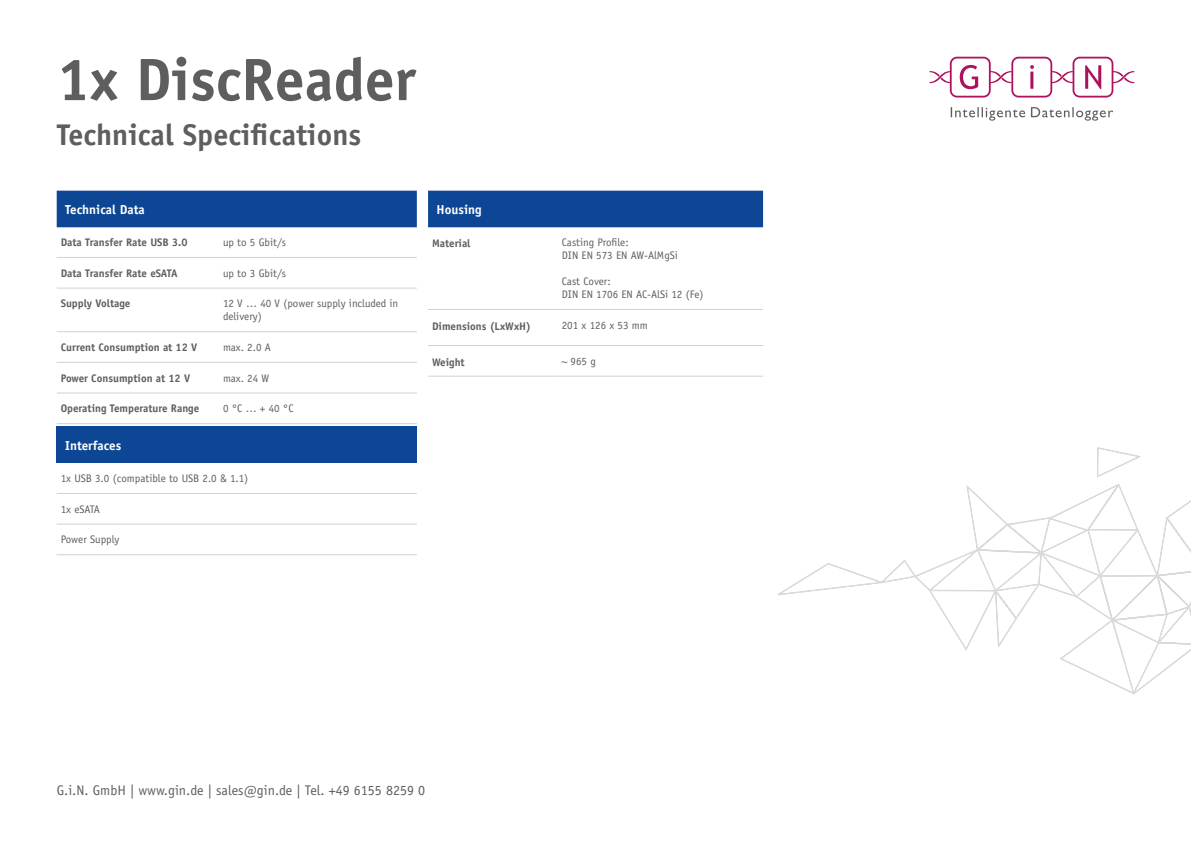
<style>
.page{position:relative;width:1191px;height:842px;background:#fff}
.page>*{position:absolute;margin:0;border:0;box-sizing:border-box;transform-origin:0 0}
.t1{font:700 60px "Officina Sans Std";color:#5f5e5e}
.t2{font:700 30px "Officina Sans Std";color:#5f5e5e}
.t3{font:14px "Officina Sans Std";color:#5f5e5e}
.t4{font:700 13px "Officina Sans Std";color:#fff}
.t5{font:11px/13px "Officina Sans Std";color:#5f5e5e}
.t6{font:700 11px "Officina Sans Std";color:#5f5e5e}
</style>
<div class="page">
<div style="left:428px;top:191px;width:335px;height:36px;background:#0c4694"></div>
<hr style="left:428px;top:309px;width:130px;height:1px;background:#cfd3d3">
<hr style="left:558px;top:309px;width:205px;height:1px;background:#cfd3d3">
<hr style="left:428px;top:345px;width:130px;height:1px;background:#cfd3d3">
<hr style="left:558px;top:345px;width:205px;height:1px;background:#cfd3d3">
<hr style="left:428px;top:376px;width:130px;height:1px;background:#cfd3d3">
<hr style="left:558px;top:376px;width:205px;height:1px;background:#cfd3d3">
<div style="left:57px;top:427px;width:360px;height:36px;background:#0c4694"></div>
<hr style="left:57px;top:493px;width:360px;height:1px;background:#cfd3d3">
<hr style="left:57px;top:524px;width:360px;height:1px;background:#cfd3d3">
<hr style="left:57px;top:554px;width:360px;height:1px;background:#cfd3d3">
<div style="left:57px;top:191px;width:360px;height:36px;background:#0c4694"></div>
<hr style="left:57px;top:257px;width:162px;height:1px;background:#cfd3d3">
<hr style="left:219px;top:257px;width:198px;height:1px;background:#cfd3d3">
<hr style="left:57px;top:288px;width:162px;height:1px;background:#cfd3d3">
<hr style="left:219px;top:288px;width:198px;height:1px;background:#cfd3d3">
<hr style="left:57px;top:331px;width:162px;height:1px;background:#cfd3d3">
<hr style="left:219px;top:331px;width:198px;height:1px;background:#cfd3d3">
<hr style="left:57px;top:362px;width:162px;height:1px;background:#cfd3d3">
<hr style="left:219px;top:362px;width:198px;height:1px;background:#cfd3d3">
<hr style="left:57px;top:392px;width:162px;height:1px;background:#cfd3d3">
<hr style="left:219px;top:392px;width:198px;height:1px;background:#cfd3d3">
<hr style="left:219px;top:423px;width:198px;height:1px;background:#cfd3d3">
<hr style="left:57px;top:423px;width:162px;height:1px;background:#cfd3d3">
<svg style="left:777px;top:56px;width:414px;height:638px"></svg>
<svg style="left:929px;top:57px;width:205px;height:41px"></svg>
<svg style="left:950px;top:107px;width:163px;height:14px"></svg>
<h1 class="t1" style="left:57px;top:42px;width:360px">1x DiscReader</h1>
<h2 class="t2" style="left:57px;top:116px;width:306px">Technical Specifications</h2>
<p class="t4" style="left:65px;top:201px;width:81px">Technical Data</p>
<p class="t6" style="left:61px;top:235px;width:128px">Data Transfer Rate USB 3.0</p>
<p class="t5" style="left:223px;top:236px;width:65px">up to 5 Gbit/s</p>
<p class="t6" style="left:61px;top:266px;width:118px">Data Transfer Rate eSATA</p>
<p class="t5" style="left:223px;top:267px;width:65px">up to 3 Gbit/s</p>
<p class="t6" style="left:61px;top:297px;width:71px">Supply Voltage</p>
<p class="t5" style="left:223px;top:297px;width:177px">12 V … 40 V (power supply included in delivery)</p>
<p class="t6" style="left:61px;top:340px;width:138px">Current Consumption at 12 V</p>
<p class="t5" style="left:223px;top:341px;width:49px">max. 2.0 A</p>
<p class="t6" style="left:61px;top:371px;width:131px">Power Consumption at 12 V</p>
<p class="t5" style="left:223px;top:371px;width:48px">max. 24 W</p>
<p class="t6" style="left:61px;top:402px;width:140px">Operating Temperature Range</p>
<p class="t5" style="left:223px;top:402px;width:72px">0 °C … + 40 °C</p>
<p class="t4" style="left:65px;top:437px;width:58px">Interfaces</p>
<p class="t5" style="left:61px;top:472px;width:189px">1x USB 3.0 (compatible to USB 2.0 &amp; 1.1)</p>
<p class="t5" style="left:61px;top:503px;width:41px">1x eSATA</p>
<p class="t5" style="left:61px;top:533px;width:60px">Power Supply</p>
<p class="t4" style="left:436px;top:201px;width:47px">Housing</p>
<p class="t6" style="left:432px;top:236px;width:40px">Material</p>
<p class="t5" style="left:562px;top:236px;width:118px">Casting Profile:<br>DIN EN 573 EN AW-AlMgSi</p>
<p class="t5" style="left:562px;top:275px;width:143px">Cast Cover:<br>DIN EN 1706 EN AC-AlSi 12 (Fe)</p>
<p class="t6" style="left:432px;top:319px;width:100px">Dimensions (LxWxH)</p>
<p class="t5" style="left:562px;top:319px;width:87px">201 x 126 x 53 mm</p>
<p class="t6" style="left:432px;top:355px;width:34px">Weight</p>
<p class="t5" style="left:562px;top:355px;width:36px">~ 965 g</p>
<p class="t3" style="left:57px;top:782px;width:370px">G.i.N. GmbH | www.gin.de | sales@gin.de | Tel. +49 6155 8259 0</p>
</div>
